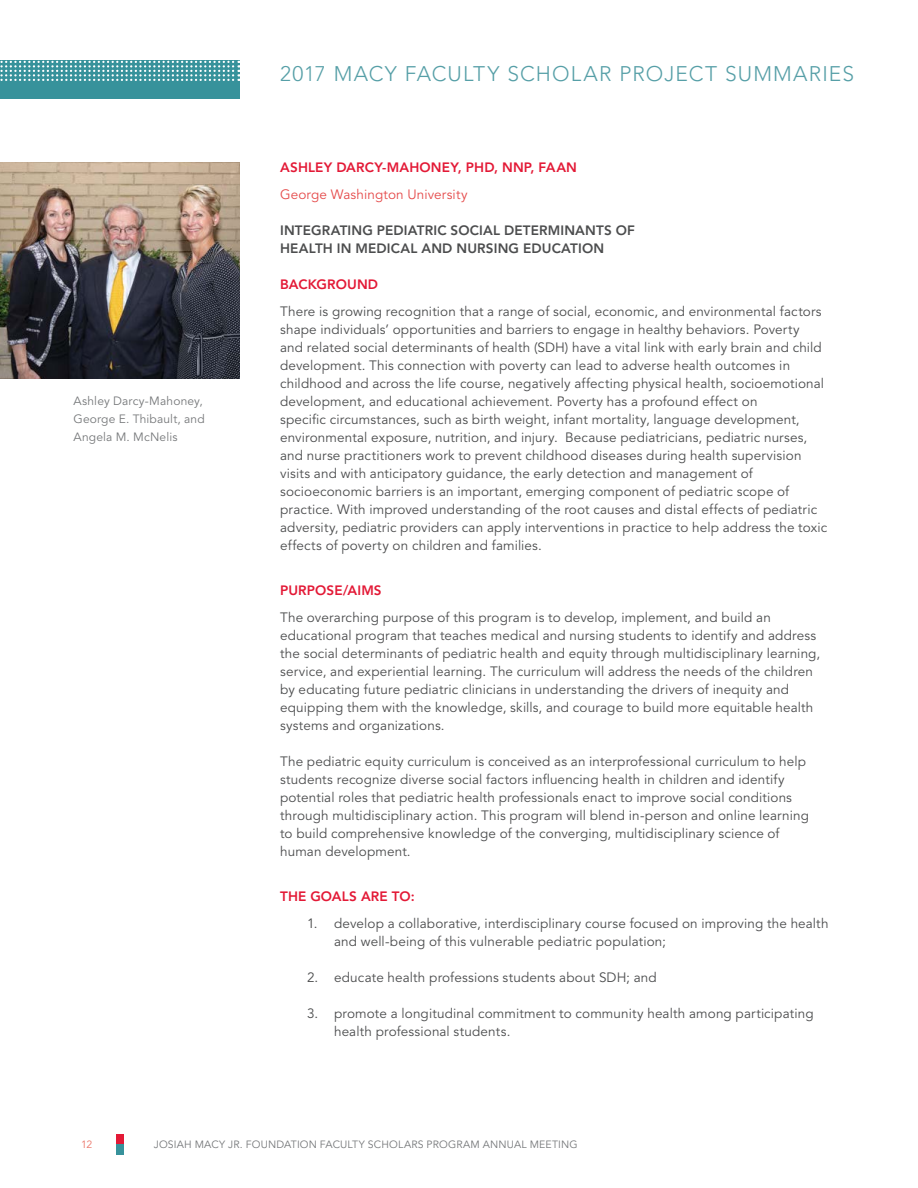
<style>
.page{position:relative;width:918px;height:1188px;background:#fff}
.page>*{position:absolute;margin:0;border:0;box-sizing:border-box;transform-origin:0 0}
.Headlines{font:300 21px "Avenir LT Std";letter-spacing:.05em;color:#569fa7}
.Body{font:13.5px/18px "Avenir LT Std";letter-spacing:.01em;color:#4c4d4e}
.Subheadlines__Second{font:800 13.5px/18px "Avenir LT Std";letter-spacing:.01em;color:#4c4d4e}
.Subheadlines__First{font:800 13.5px "Avenir LT Std";letter-spacing:.01em;color:#e31936}
.Body__Institutions{font:13.5px "Avenir LT Std";letter-spacing:.01em;color:#e54a4a}
.Photo_Caption_on_Whi{font:12px/18px "Avenir LT Std";letter-spacing:.015em;color:#76787a}
.t1{font:10.5px "Avenir LT Std";letter-spacing:.015em;color:#76787a}
.t2{font:10.5px "Avenir LT Std";color:#eb7669}
</style>
<div class="page">
<div style="left:0;top:61px;width:240px;height:38px;background:#37929b"></div>
<svg style="left:0;top:61px;width:239px;height:20px"></svg>
<div style="left:117px;top:1134px;width:7px;height:10px;background:#e31936"></div>
<div style="left:117px;top:1144px;width:7px;height:10px;background:#37929b"></div>
<img style="left:0;top:162px;width:240px;height:217px">
<p class="Photo_Caption_on_Whi" style="left:74px;top:392px;width:133px">Ashley Darcy-Mahoney,<br>George E. Thibault, and<br>Angela M. McNelis</p>
<p class="Headlines" style="left:280px;top:61px;width:492px">2017 MACY FACULTY SCHOLAR PROJECT SUMMA</p>
<p class="Headlines" style="left:809px;top:61px;width:45px">RI ES</p>
<p class="Subheadlines__First" style="left:280px;top:160px;width:298px">ASHLEY DARCY-MAHONEY, PHD, NNP, FAAN</p>
<p class="Body__Institutions" style="left:280px;top:187px;width:189px">George Washington University</p>
<p class="Subheadlines__Second" style="left:280px;top:222px;width:356px">INTEGRATING PEDIATRIC SOCIAL DETERMINANTS OF<br>HEALTH IN MEDICAL AND NURSING EDUCATION</p>
<p class="Subheadlines__First" style="left:280px;top:277px;width:100px">BACKGROUND</p>
<p class="Body" style="left:280px;top:303px;width:549px">There is growing recognition that a range of social, economic, and environmental factors shape individuals’ opportunities and barriers to engage in healthy behaviors. Poverty<br>and related social determinants of health (SDH) have a vital link with early brain and child development. This connection with poverty can lead to adverse health outcomes in childhood and across the life course, negatively affecting physical health, socioemotional development, and educational achievement. Poverty has a profound effect on<br>specific circumstances, such as birth weight, infant mortality, language development, environmental exposure, nutrition, and injury. Because pediatricians, pediatric nurses, and nurse practitioners work to prevent childhood diseases during health supervision visits and with anticipatory guidance, the early detection and management of socioeconomic barriers is an important, emerging component of pediatric scope of practice. With improved understanding of the root causes and distal effects of pediatric adversity, pediatric providers can apply interventions in practice to help address the toxic effects of poverty on children and families.</p>
<p class="Subheadlines__First" style="left:280px;top:583px;width:103px">PURPOSE/AIMS</p>
<p class="Body" style="left:280px;top:609px;width:542px">The overarching purpose of this program is to develop, implement, and build an educational program that teaches medical and nursing students to identify and address the social determinants of pediatric health and equity through multidisciplinary learning, service, and experiential learning. The curriculum will address the needs of the children by educating future pediatric clinicians in understanding the drivers of inequity and equipping them with the knowledge, skills, and courage to build more equitable health systems and organizations.</p>
<p class="Body" style="left:280px;top:753px;width:530px">The pediatric equity curriculum is conceived as an interprofessional curriculum to help students recognize diverse social factors influencing health in children and identify potential roles that pediatric health professionals enact to improve social conditions through multidisciplinary action. This program will blend in-person and online learning to build comprehensive knowledge of the converging, multidisciplinary science of human development.</p>
<p class="Subheadlines__First" style="left:280px;top:889px;width:136px">THE GOALS ARE TO:</p>
<p class="Body" style="left:334px;top:915px;width:496px;text-indent:-27px">1. develop a collaborative, interdisciplinary course focused on improving the health and well-being of this vulnerable pediatric population;</p>
<p class="Body" style="left:307px;top:969px;width:351px">2. educate health professions students about SDH; and</p>
<p class="Body" style="left:334px;top:1005px;width:481px;text-indent:-27px">3. promote a longitudinal commitment to community health among participating health professional students.</p>
<p class="t2" style="left:81px;top:1138px;width:13px">12</p>
<p class="t1" style="left:154px;top:1138px;width:425px">JOS IAH MACY JR. FOUN DATION FACULTY SCHOLARS PROGRAM ANN UAL MEETIN G</p>
</div>
